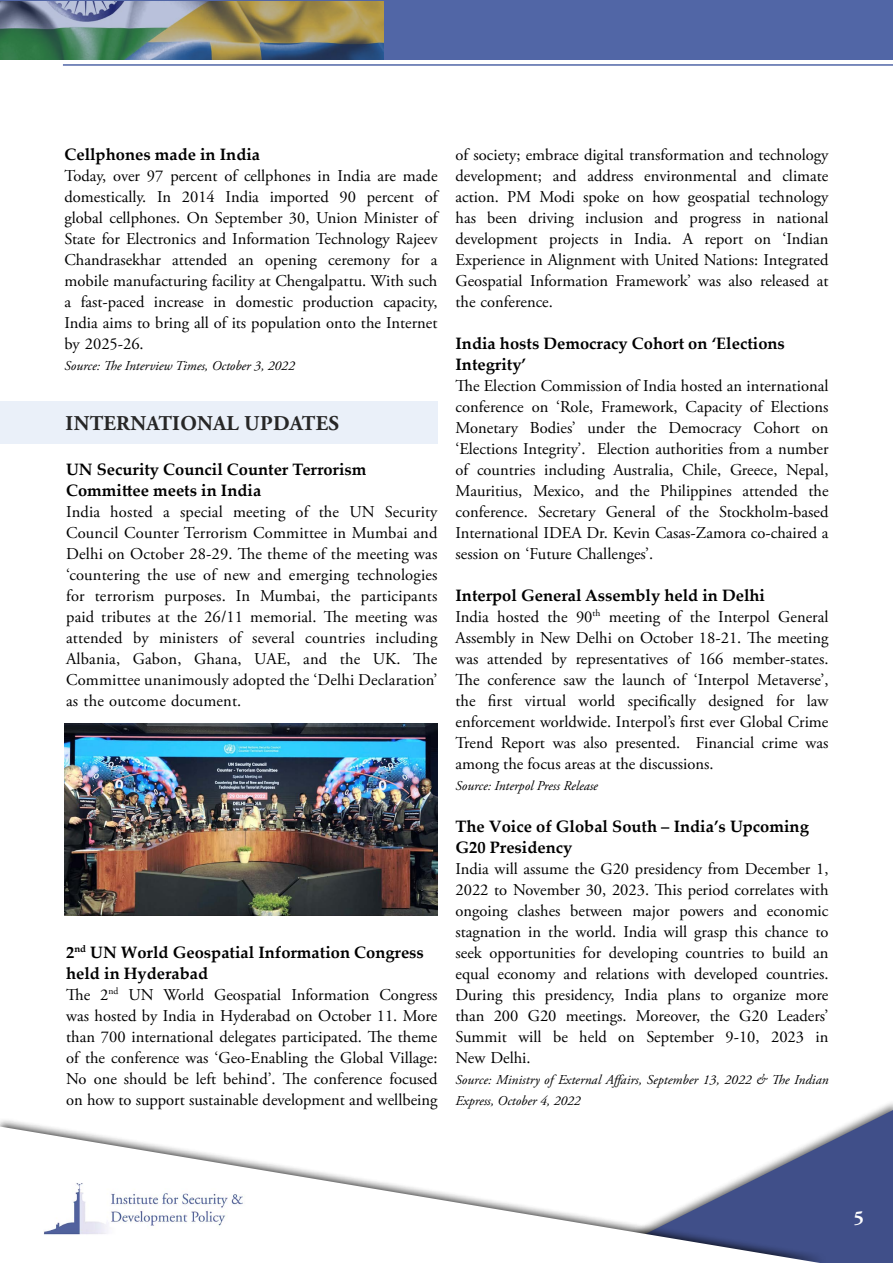
<style>
.page{position:relative;width:893px;height:1263px;background:#fff}
.page>*{position:absolute;margin:0;border:0;box-sizing:border-box;transform-origin:0 0}
.t1{font:700 21px "Adobe Garamond Pro";letter-spacing:.015em;color:#000}
.t2{font:700 19.5px "Adobe Garamond Pro";color:#fff}
.t3{font:16.5px/21px "Adobe Garamond Pro";color:#000;text-align:justify}
.t4{font:700 16.5px/21px "Palatino Linotype";color:#000}
.t5{font:italic 13.5px/21px "Adobe Garamond Pro";color:#000}
</style>
<div class="page">
<hr style="left:63px;top:64px;width:830px;height:2px;background:#5066a7">
<svg style="left:828px;top:1110px;width:65px;height:153px;background:#505e92"></svg>
<div style="left:0;top:1117px;width:828px;height:146px;background:#000;opacity:.75"></div>
<svg style="left:0;top:1126px;width:820px;height:137px"></svg>
<img style="left:44px;top:1177px;width:202px;height:60px">
<div style="left:0;top:0;width:893px;height:60px;background:#5166a6"></div>
<img style="left:0;top:2px;width:384px;height:58px">
<div style="left:0;top:401px;width:437px;height:42px;background:#e7eef8"></div>
<img style="left:64px;top:724px;width:373px;height:192px">
<p class="t4" style="left:64px;top:143px;width:197px">Cellphones made in India</p>
<p class="t3" style="left:64px;top:166px;width:375px">Today, over 97 percent of cellphones in India are made domestically. In 2014 India imported 90 percent of global cellphones. On September 30, Union Minister of State for Electronics and Information Technology Rajeev Chandrasekhar attended an opening ceremony for a mobile manufacturing facility at Chengalpattu. With such a fast-paced increase in domestic production capacity, India aims to bring all of its population onto the Internet by 2025-26.</p>
<p class="t5" style="left:64px;top:355px;width:232px">Source: The Interview Times, October 3, 2022</p>
<p class="t1" style="left:66px;top:411px;width:275px">INTERNATIONAL UPDATES</p>
<p class="t4" style="left:66px;top:458px;width:302px">UN Security Council Counter Terrorism<br>Committee meets in India</p>
<p class="t3" style="left:66px;top:502px;width:373px">India hosted a special meeting of the UN Security Council Counter Terrorism Committee in Mumbai and Delhi on October 28-29. The theme of the meeting was ‘countering the use of new and emerging technologies for terrorism purposes. In Mumbai, the participants paid tributes at the 26/11 memorial. The meeting was attended by ministers of several countries including Albania, Gabon, Ghana, UAE, and the UK. The Committee unanimously adopted the ‘Delhi Declaration’ as the outcome document.</p>
<p class="t4" style="left:66px;top:941px;width:359px">2<sup>nd</sup> UN World Geospatial Information Congress held in Hyderabad</p>
<p class="t3" style="left:66px;top:985px;width:373px">The 2<sup>nd</sup> UN World Geospatial Information Congress was hosted by India in Hyderabad on October 11. More than 700 international delegates participated. The theme of the conference was ‘Geo-Enabling the Global Village:<br>No one should be left behind’. The conference focused on how to support sustainable development and wellbeing</p>
<p class="t3" style="left:455px;top:145px;width:374px">of society; embrace digital transformation and technology development; and address environmental and climate action. PM Modi spoke on how geospatial technology has been driving inclusion and progress in national development projects in India. A report on ‘Indian Experience in Alignment with United Nations: Integrated Geospatial Information Framework’ was also released at the conference.</p>
<p class="t4" style="left:455px;top:332px;width:331px">India hosts Democracy Cohort on ‘Elections<br>Integrity’</p>
<p class="t3" style="left:455px;top:376px;width:375px">The Election Commission of India hosted an international conference on ‘Role, Framework, Capacity of Elections Monetary Bodies’ under the Democracy Cohort on ‘Elections Integrity’. Election authorities from a number of countries including Australia, Chile, Greece, Nepal, Mauritius, Mexico, and the Philippines attended the conference. Secretary General of the Stockholm-based International IDEA Dr. Kevin Casas-Zamora co-chaired a session on ‘Future Challenges’.</p>
<p class="t4" style="left:455px;top:584px;width:311px">Interpol General Assembly held in Delhi</p>
<p class="t3" style="left:455px;top:607px;width:375px">India hosted the 90<sup>th</sup> meeting of the Interpol General Assembly in New Delhi on October 18-21. The meeting was attended by representatives of 166 member-states.<br>The conference saw the launch of ‘Interpol Metaverse’, the first virtual world specifically designed for law enforcement worldwide. Interpol’s first ever Global Crime Trend Report was also presented. Financial crime was among the focus areas at the discussions.</p>
<p class="t5" style="left:455px;top:775px;width:144px">Source: Interpol Press Release</p>
<p class="t4" style="left:455px;top:815px;width:355px">The Voice of Global South – India’s Upcoming<br>G20 Presidency</p>
<p class="t3" style="left:455px;top:859px;width:374px">India will assume the G20 presidency from December 1, 2022 to November 30, 2023. This period correlates with ongoing clashes between major powers and economic stagnation in the world. India will grasp this chance to seek opportunities for developing countries to build an equal economy and relations with developed countries.<br>During this presidency, India plans to organize more than 200 G20 meetings. Moreover, the G20 Leaders’ Summit will be held on September 9-10, 2023 in New Delhi.</p>
<p class="t5" style="left:455px;top:1069px;width:374px">Source: Ministry of External Affairs, September 13, 2022 &amp; The Indian<br>Express, October 4, 2022</p>
<p class="t2" style="left:854px;top:1206px;width:12px">5</p>
</div>
